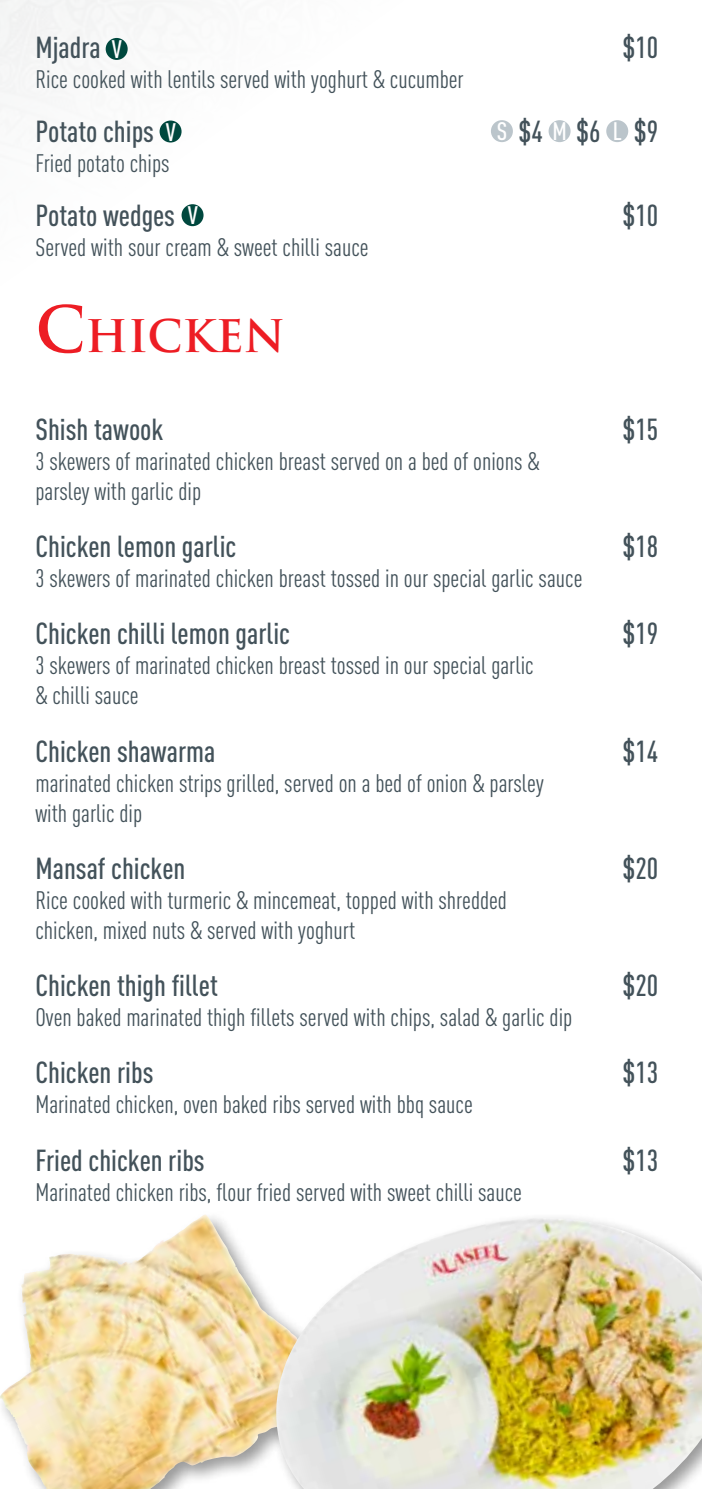
<style>
.page{position:relative;width:702px;height:1489px;background:#fff}
.page>*{position:absolute;margin:0;border:0;box-sizing:border-box;transform-origin:0 0}
.t1{font:700 43.75px "Trajan";color:#ed1d24}
.t2{font:500 condensed 30px "DINOT";color:#43525a}
.t3{font:condensed 25px/30px "DINOT";color:#43525a}
.t4{font:500 condensed 25px "DINOT";color:#fff}
.s1{font-size:25px;color:#fff}
.s2{font-size:62.5px}
</style>
<div class="page">
<svg style="left:0;top:0;width:204px;height:227px"></svg>
<div style="left:491px;top:120px;width:22px;height:22px;background:#bbc5cb;border-radius:50%"></div>
<div style="left:548px;top:120px;width:22px;height:22px;background:#bbc5cb;border-radius:50%"></div>
<div style="left:606px;top:120px;width:22px;height:22px;background:#bbc5cb;border-radius:50%"></div>
<div style="left:0;top:1209px;width:342px;height:279px;background:#000;opacity:.4"></div>
<img style="left:20px;top:1220px;width:175px;height:100px">
<div style="left:271px;top:1211px;width:431px;height:277px;background:#fff"></div>
<img style="left:258px;top:1218px;width:444px;height:270px">
<div style="left:181px;top:204px;width:22px;height:22px;background:#00483e;border-radius:50%"></div>
<div style="left:106px;top:38px;width:22px;height:22px;background:#00483e;border-radius:50%"></div>
<div style="left:159px;top:120px;width:22px;height:22px;background:#00483e;border-radius:50%"></div>
<p class="t2" style="left:35px;top:30px;width:67px">Mjadra</p>
<p class="t2" style="left:622px;top:30px;width:37px">$10</p>
<p class="t3" style="left:35px;top:64px;width:430px">Rice cooked with lentils served with yoghurt &amp; cucumber</p>
<p class="t2" style="left:35px;top:114px;width:120px">Potato chips</p>
<p class="t2" style="left:497px;top:114px;width:163px"><span class="s1">S</span> $4 <span class="s1">M</span> $6 <span class="s1">L</span> $9</p>
<p class="t3" style="left:35px;top:148px;width:136px">Fried potato chips</p>
<p class="t2" style="left:35px;top:197px;width:141px">Potato wedges</p>
<p class="t2" style="left:622px;top:197px;width:37px">$10</p>
<p class="t3" style="left:35px;top:232px;width:335px">Served with sour cream &amp; sweet chilli sauce</p>
<p class="t4" style="left:112px;top:34px;width:12px">V</p>
<p class="t4" style="left:166px;top:117px;width:12px">V</p>
<p class="t4" style="left:188px;top:200px;width:12px">V</p>
<h1 class="t1" style="left:35px;top:309px;width:251px"><span class="s2">C</span>HICKEN</h1>
<p class="t2" style="left:35px;top:411px;width:129px">Shish tawook</p>
<p class="t2" style="left:622px;top:411px;width:37px">$15</p>
<p class="t3" style="left:35px;top:445px;width:505px">3 skewers of marinated chicken breast served on a bed of onions &amp; parsley with garlic dip</p>
<p class="t2" style="left:35px;top:528px;width:202px">Chicken lemon garlic</p>
<p class="t2" style="left:622px;top:528px;width:37px">$18</p>
<p class="t3" style="left:35px;top:563px;width:548px">3 skewers of marinated chicken breast tossed in our special garlic sauce</p>
<p class="t2" style="left:35px;top:615px;width:256px">Chicken chilli lemon garlic</p>
<p class="t2" style="left:622px;top:615px;width:37px">$19</p>
<p class="t3" style="left:35px;top:650px;width:500px">3 skewers of marinated chicken breast tossed in our special garlic &amp; chilli sauce</p>
<p class="t2" style="left:35px;top:733px;width:181px">Chicken shawarma</p>
<p class="t2" style="left:622px;top:733px;width:37px">$14</p>
<p class="t3" style="left:35px;top:767px;width:509px">marinated chicken strips grilled, served on a bed of onion &amp; parsley with garlic dip</p>
<p class="t2" style="left:35px;top:850px;width:151px">Mansaf chicken</p>
<p class="t2" style="left:622px;top:850px;width:37px">$20</p>
<p class="t3" style="left:35px;top:884px;width:473px">Rice cooked with turmeric &amp; mincemeat, topped with shredded chicken, mixed nuts &amp; served with yoghurt</p>
<p class="t2" style="left:35px;top:967px;width:184px">Chicken thigh fillet</p>
<p class="t2" style="left:622px;top:967px;width:37px">$20</p>
<p class="t3" style="left:35px;top:1002px;width:538px">Oven baked marinated thigh fillets served with chips, salad &amp; garlic dip</p>
<p class="t2" style="left:35px;top:1054px;width:119px">Chicken ribs</p>
<p class="t2" style="left:622px;top:1054px;width:37px">$13</p>
<p class="t3" style="left:35px;top:1089px;width:439px">Marinated chicken, oven baked ribs served with bbq sauce</p>
<p class="t2" style="left:35px;top:1142px;width:171px">Fried chicken ribs</p>
<p class="t2" style="left:622px;top:1142px;width:37px">$13</p>
<p class="t3" style="left:35px;top:1176px;width:488px">Marinated chicken ribs, flour fried served with sweet chilli sauce</p>
</div>
